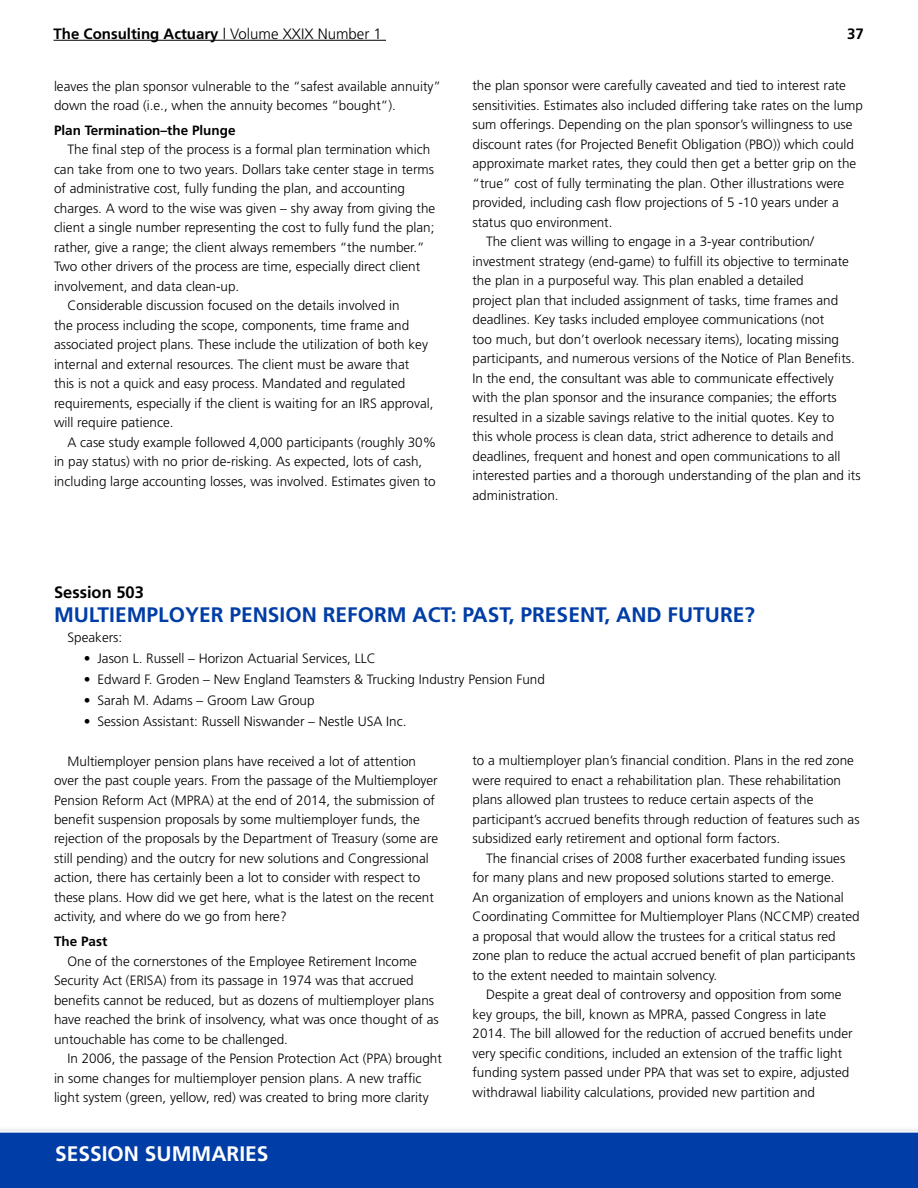
<style>
.page{position:relative;width:918px;height:1188px;background:#fff}
.page>*{position:absolute;margin:0;border:0;box-sizing:border-box;transform-origin:0 0}
.t1{font:700 21px "Frutiger";color:#003da6}
.t2{font:700 21px "Frutiger";color:#fff}
.t3{font:700 16.5px "Frutiger";color:#000}
.t4{font:700 15px "Frutiger";color:#000}
.t5{font:300 13.5px/19.5px "Frutiger";color:#000}
.t6{font:700 13.5px "Frutiger";color:#000}
.s1{font-weight:300}
</style>
<div class="page">
<div style="left:0;top:1126px;width:918px;height:62px;background:#000;opacity:.45"></div>
<div style="left:0;top:1132px;width:918px;height:56px;background:#003da6"></div>
<hr style="left:54px;top:40px;width:332px;height:1px;background:#000">
<p class="t4" style="left:54px;top:25px;width:330px">The Consulting Actuary <span class="s1">| Volume XXIX Number 1</span></p>
<p class="t4" style="left:847px;top:25px;width:18px">37</p>
<p class="t5" style="left:54px;top:76px;width:389px">leaves the plan sponsor vulnerable to the “safest available annuity” down the road (i.e., when the annuity becomes “bought”).</p>
<p class="t6" style="left:54px;top:122px;width:183px">Plan Termination–the Plunge</p>
<p class="t5" style="left:68px;top:140px;width:364px">The final step of the process is a formal plan termination which</p>
<p class="t5" style="left:54px;top:159px;width:382px">can take from one to two years. Dollars take center stage in terms</p>
<p class="t5" style="left:54px;top:179px;width:353px">of administrative cost, fully funding the plan, and accounting</p>
<p class="t5" style="left:54px;top:198px;width:383px">charges. A word to the wise was given – shy away from giving the</p>
<p class="t5" style="left:54px;top:218px;width:382px">client a single number representing the cost to fully fund the plan;</p>
<p class="t5" style="left:54px;top:237px;width:372px">rather, give a range; the client always remembers “the number.”</p>
<p class="t5" style="left:54px;top:257px;width:368px">Two other drivers of the process are time, especially direct client</p>
<p class="t5" style="left:54px;top:276px;width:187px">involvement, and data clean-up.</p>
<p class="t5" style="left:68px;top:296px;width:334px">Considerable discussion focused on the details involved in</p>
<p class="t5" style="left:54px;top:315px;width:357px">the process including the scope, components, time frame and</p>
<p class="t5" style="left:54px;top:335px;width:376px">associated project plans. These include the utilization of both key</p>
<p class="t5" style="left:54px;top:354px;width:357px">internal and external resources. The client must be aware that</p>
<p class="t5" style="left:54px;top:374px;width:353px">this is not a quick and easy process. Mandated and regulated</p>
<p class="t5" style="left:54px;top:393px;width:381px">requirements, especially if the client is waiting for an IRS approval,</p>
<p class="t5" style="left:54px;top:413px;width:121px">will require patience.</p>
<p class="t5" style="left:68px;top:432px;width:370px">A case study example followed 4,000 participants (roughly 30%</p>
<p class="t5" style="left:54px;top:452px;width:370px">in pay status) with no prior de-risking. As expected, lots of cash,</p>
<p class="t5" style="left:54px;top:471px;width:383px">including large accounting losses, was involved. Estimates given to</p>
<p class="t5" style="left:472px;top:76px;width:375px">the plan sponsor were carefully caveated and tied to interest rate</p>
<p class="t5" style="left:472px;top:95px;width:392px">sensitivities. Estimates also included differing take rates on the lump</p>
<p class="t5" style="left:472px;top:115px;width:382px">sum offerings. Depending on the plan sponsor’s willingness to use</p>
<p class="t5" style="left:472px;top:134px;width:383px">discount rates (for Projected Benefit Obligation (PBO)) which could</p>
<p class="t5" style="left:472px;top:154px;width:385px">approximate market rates, they could then get a better grip on the</p>
<p class="t5" style="left:472px;top:173px;width:373px">“true” cost of fully terminating the plan. Other illustrations were</p>
<p class="t5" style="left:472px;top:193px;width:368px">provided, including cash flow projections of 5 -10 years under a</p>
<p class="t5" style="left:472px;top:212px;width:142px">status quo environment.</p>
<p class="t5" style="left:486px;top:232px;width:329px">The client was willing to engage in a 3-year contribution/</p>
<p class="t5" style="left:472px;top:251px;width:378px">investment strategy (end-game) to fulfill its objective to terminate</p>
<p class="t5" style="left:472px;top:271px;width:333px">the plan in a purposeful way. This plan enabled a detailed</p>
<p class="t5" style="left:472px;top:290px;width:367px">project plan that included assignment of tasks, time frames and</p>
<p class="t5" style="left:472px;top:310px;width:353px">deadlines. Key tasks included employee communications (not</p>
<p class="t5" style="left:472px;top:329px;width:368px">too much, but don’t overlook necessary items), locating missing</p>
<p class="t5" style="left:472px;top:349px;width:384px">participants, and numerous versions of the Notice of Plan Benefits.</p>
<p class="t5" style="left:472px;top:368px;width:363px">In the end, the consultant was able to communicate effectively</p>
<p class="t5" style="left:472px;top:388px;width:366px">with the plan sponsor and the insurance companies; the efforts</p>
<p class="t5" style="left:472px;top:407px;width:363px">resulted in a sizable savings relative to the initial quotes. Key to</p>
<p class="t5" style="left:472px;top:427px;width:363px">this whole process is clean data, strict adherence to details and</p>
<p class="t5" style="left:472px;top:446px;width:370px">deadlines, frequent and honest and open communications to all</p>
<p class="t5" style="left:472px;top:466px;width:390px">interested parties and a thorough understanding of the plan and its</p>
<p class="t5" style="left:472px;top:485px;width:88px">administration.</p>
<p class="t3" style="left:54px;top:583px;width:91px">Session 503</p>
<h1 class="t1" style="left:54px;top:603px;width:703px">MULTIEMPLOYER PENSION REFORM ACT: PAST, PRESENT, AND FUTURE?</h1>
<p class="t5" style="left:68px;top:627px;width:56px">Speakers:</p>
<p class="t5" style="left:84px;top:648px;width:293px">• Jason L. Russell – Horizon Actuarial Services, LLC</p>
<p class="t5" style="left:84px;top:669px;width:462px">• Edward F. Groden – New England Teamsters &amp; Trucking Industry Pension Fund</p>
<p class="t5" style="left:84px;top:690px;width:232px">• Sarah M. Adams – Groom Law Group</p>
<p class="t5" style="left:84px;top:711px;width:324px">• Session Assistant: Russell Niswander – Nestle USA Inc.</p>
<p class="t5" style="left:54px;top:751px;width:386px;text-indent:14px">Multiemployer pension plans have received a lot of attention over the past couple years. From the passage of the Multiemployer Pension Reform Act (MPRA) at the end of 2014, the submission of benefit suspension proposals by some multiemployer funds, the rejection of the proposals by the Department of Treasury (some are still pending) and the outcry for new solutions and Congressional action, there has certainly been a lot to consider with respect to these plans. How did we get here, what is the latest on the recent activity, and where do we go from here?</p>
<p class="t6" style="left:54px;top:934px;width:55px">The Past</p>
<p class="t5" style="left:54px;top:951px;width:386px;text-indent:14px">One of the cornerstones of the Employee Retirement Income Security Act (ERISA) from its passage in 1974 was that accrued benefits cannot be reduced, but as dozens of multiemployer plans have reached the brink of insolvency, what was once thought of as untouchable has come to be challenged.</p>
<p class="t5" style="left:54px;top:1049px;width:389px;text-indent:14px">In 2006, the passage of the Pension Protection Act (PPA) brought in some changes for multiemployer pension plans. A new traffic light system (green, yellow, red) was created to bring more clarity</p>
<p class="t5" style="left:472px;top:751px;width:389px">to a multiemployer plan’s financial condition. Plans in the red zone were required to enact a rehabilitation plan. These rehabilitation plans allowed plan trustees to reduce certain aspects of the participant’s accrued benefits through reduction of features such as subsidized early retirement and optional form factors.</p>
<p class="t5" style="left:472px;top:848px;width:389px;text-indent:14px">The financial crises of 2008 further exacerbated funding issues for many plans and new proposed solutions started to emerge.<br>An organization of employers and unions known as the National Coordinating Committee for Multiemployer Plans (NCCMP) created a proposal that would allow the trustees for a critical status red zone plan to reduce the actual accrued benefit of plan participants to the extent needed to maintain solvency.</p>
<p class="t5" style="left:472px;top:985px;width:382px;text-indent:14px">Despite a great deal of controversy and opposition from some key groups, the bill, known as MPRA, passed Congress in late 2014. The bill allowed for the reduction of accrued benefits under very specific conditions, included an extension of the traffic light funding system passed under PPA that was set to expire, adjusted withdrawal liability calculations, provided new partition and</p>
<h1 class="t2" style="left:55px;top:1141px;width:215px">SESSION SUMMARIES</h1>
</div>
